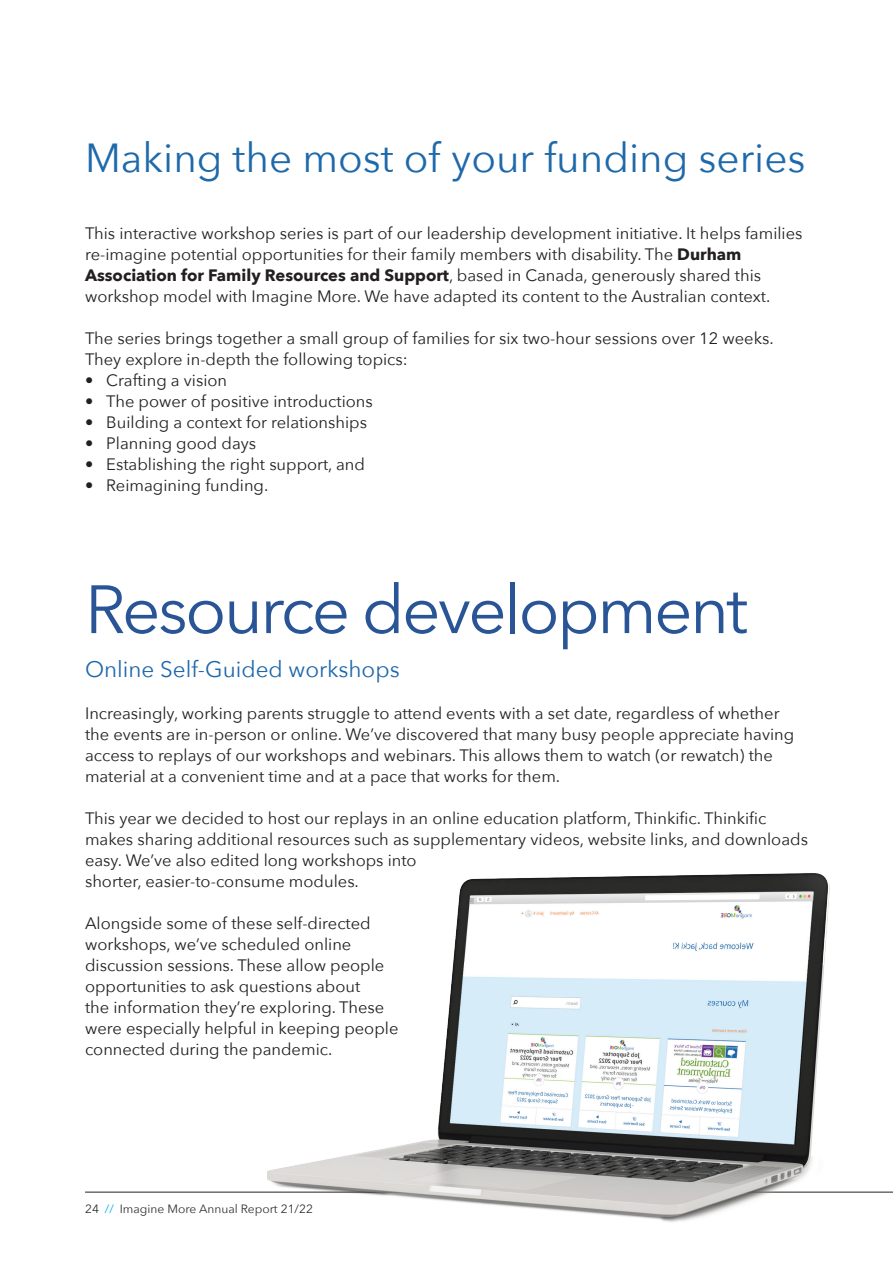
<style>
.page{position:relative;width:893px;height:1263px;background:#fff}
.page>*{position:absolute;margin:0;border:0;box-sizing:border-box;transform-origin:0 0}
.t1{font:67.5px "Avenir Next";letter-spacing:-.04em;color:#295597}
.t2{font:40.5px "Avenir Next";color:#1e69aa}
.t3{font:22.5px "Avenir Next";color:#1e69aa}
.t4{font:16.5px/21px "Avenir Next";color:#231f20}
.t5{font:12px "Avenir Next";color:#313232}
.s1{font-weight:700}
.s2{color:#00aeef}
</style>
<div class="page">
<hr style="left:85px;top:1192px;width:808px;height:1px;background:#231f20">
<img style="left:240px;top:873px;width:630px;height:349px">
<h2 class="t2" style="left:85px;top:123px;width:722px">Making the most of your funding series</h2>
<p class="t4" style="left:85px;top:222px;width:719px">This interactive workshop series is part of our leadership development initiative. It helps families re-imagine potential opportunities for their family members with disability. The <span class="s1">Durham Association for Family Resources and Support</span>, based in Canada, generously shared this workshop model with Imagine More. We have adapted its content to the Australian context.</p>
<p class="t4" style="left:85px;top:327px;width:690px">The series brings together a small group of families for six two-hour sessions over 12 weeks.<br>They explore in-depth the following topics:</p>
<p class="t4" style="left:85px;top:369px;width:144px">• Crafting a vision</p>
<p class="t4" style="left:85px;top:390px;width:289px">• The power of positive introductions</p>
<p class="t4" style="left:85px;top:411px;width:283px">• Building a context for relationships</p>
<p class="t4" style="left:85px;top:432px;width:173px">• Planning good days</p>
<p class="t4" style="left:85px;top:453px;width:282px">• Establishing the right support, and</p>
<p class="t4" style="left:85px;top:474px;width:185px">• Reimagining funding.</p>
<h1 class="t1" style="left:85px;top:553px;width:664px">Resource development</h1>
<h3 class="t3" style="left:85px;top:650px;width:316px">Online Self-Guided workshops</h3>
<p class="t4" style="left:85px;top:702px;width:711px">Increasingly, working parents struggle to attend events with a set date, regardless of whether the events are in-person or online. We’ve discovered that many busy people appreciate having access to replays of our workshops and webinars. This allows them to watch (or rewatch) the material at a convenient time and at a pace that works for them.</p>
<p class="t4" style="left:85px;top:807px;width:724px">This year we decided to host our replays in an online education platform, Thinkific. Thinkific makes sharing additional resources such as supplementary videos, website links, and downloads easy. We’ve also edited long workshops into<br>shorter, easier-to-consume modules.</p>
<p class="t4" style="left:85px;top:912px;width:315px">Alongside some of these self-directed workshops, we’ve scheduled online discussion sessions. These allow people opportunities to ask questions about<br>the information they’re exploring. These were especially helpful in keeping people connected during the pandemic.</p>
<p class="t5" style="left:85px;top:1199px;width:229px">24 <span class="s2">//</span> Imagine More Annual Report 21/22</p>
</div>
